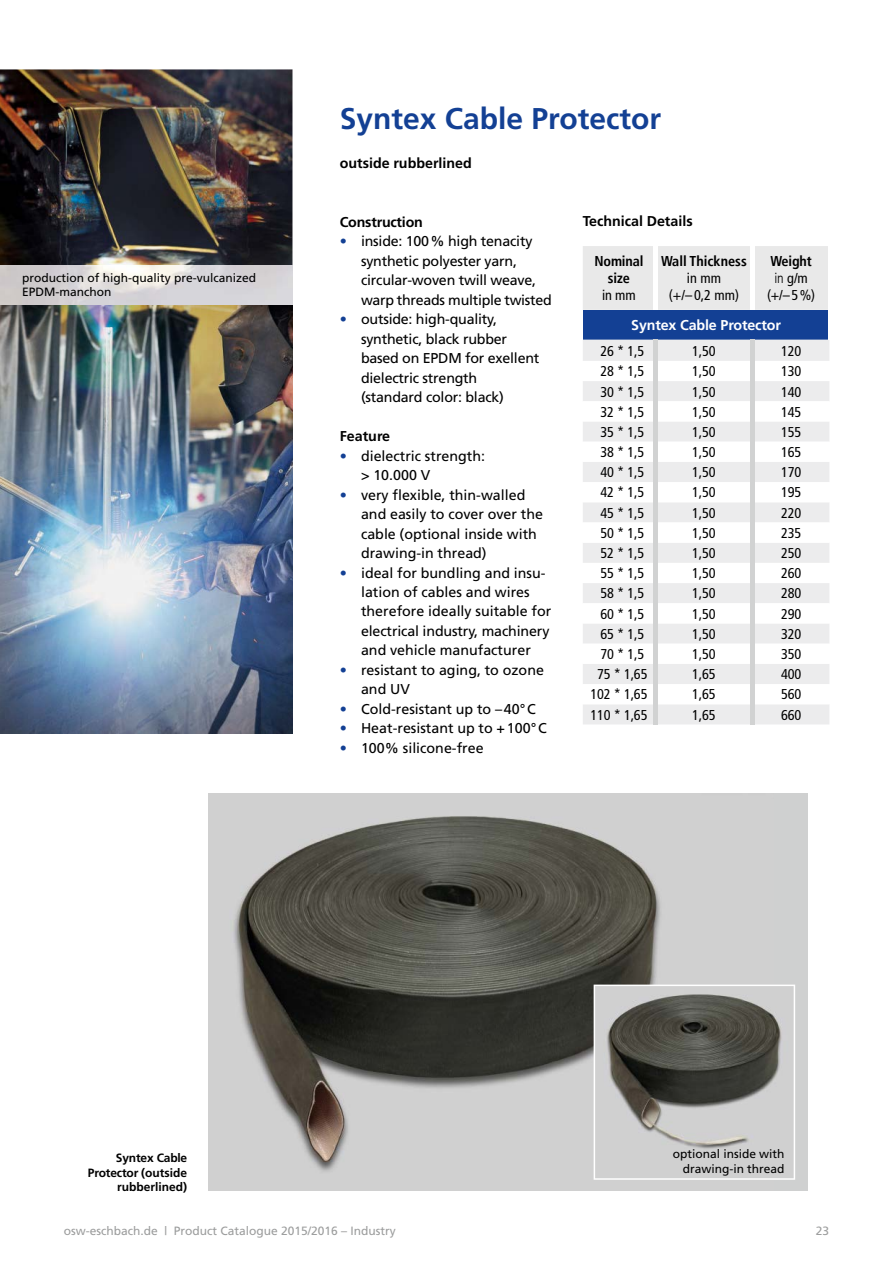
<style>
.page{position:relative;width:893px;height:1263px;background:#fff}
.page>*{position:absolute;margin:0;border:0;box-sizing:border-box;transform-origin:0 0}
.t1{font:700 30px "Frutiger";color:#134094}
.t2{font:14.25px/19.5px "Frutiger";color:#000}
.t3{font:condensed 14.25px/17.1px "Frutiger";letter-spacing:-.01em;color:#000;text-align:center}
.t4{font:700 14.25px "Frutiger";color:#000}
.t5{font:700 condensed 14.25px/17.1px "Frutiger LT";letter-spacing:-.01em;color:#000;text-align:center}
.t6{font:700 14.25px "Frutiger";letter-spacing:-.01em;color:#fff}
.t7{font:12px/14.4px "Frutiger";color:#000;text-align:right}
.t8{font:12px "Frutiger";color:#9c9d9d}
.t9{font:700 12px/14.4px "Frutiger";letter-spacing:-.015em;color:#000;text-align:right}
.s1{color:#134094}
.s2{font-family:"Frutiger LT";font-weight:300}
</style>
<div class="page">
<div style="left:208px;top:793px;width:600px;height:398px;background:#cfd0d0"></div>
<img style="left:234px;top:816px;width:426px;height:364px">
<svg style="left:594px;top:984px;width:201px;height:196px"></svg>
<div style="left:583px;top:246px;width:245px;height:64px;background:#e9e9e9"></div>
<div style="left:583px;top:310px;width:246px;height:30px;background:#134094"></div>
<div style="left:583px;top:340px;width:246px;height:384px;background:#ececed"></div>
<svg style="left:583px;top:361px;width:246px;height:343px"></svg>
<hr style="left:653px;top:246px;width:4px;height:64px;background:#fff">
<hr style="left:751px;top:246px;width:4px;height:64px;background:#fff">
<hr style="left:653px;top:340px;width:4px;height:21px;background:#d1d2d2">
<hr style="left:751px;top:340px;width:4px;height:21px;background:#d1d2d2">
<hr style="left:653px;top:361px;width:4px;height:20px;background:#d1d2d2">
<hr style="left:751px;top:361px;width:4px;height:20px;background:#d1d2d2">
<hr style="left:653px;top:381px;width:4px;height:20px;background:#d1d2d2">
<hr style="left:751px;top:381px;width:4px;height:20px;background:#d1d2d2">
<hr style="left:653px;top:401px;width:4px;height:20px;background:#d1d2d2">
<hr style="left:751px;top:401px;width:4px;height:20px;background:#d1d2d2">
<hr style="left:653px;top:421px;width:4px;height:21px;background:#d1d2d2">
<hr style="left:751px;top:421px;width:4px;height:21px;background:#d1d2d2">
<hr style="left:653px;top:442px;width:4px;height:20px;background:#d1d2d2">
<hr style="left:751px;top:442px;width:4px;height:20px;background:#d1d2d2">
<hr style="left:653px;top:462px;width:4px;height:20px;background:#d1d2d2">
<hr style="left:751px;top:462px;width:4px;height:20px;background:#d1d2d2">
<hr style="left:653px;top:482px;width:4px;height:20px;background:#d1d2d2">
<hr style="left:751px;top:482px;width:4px;height:20px;background:#d1d2d2">
<hr style="left:653px;top:502px;width:4px;height:20px;background:#d1d2d2">
<hr style="left:751px;top:502px;width:4px;height:20px;background:#d1d2d2">
<hr style="left:653px;top:522px;width:4px;height:21px;background:#d1d2d2">
<hr style="left:751px;top:522px;width:4px;height:21px;background:#d1d2d2">
<hr style="left:653px;top:543px;width:4px;height:20px;background:#d1d2d2">
<hr style="left:751px;top:543px;width:4px;height:20px;background:#d1d2d2">
<hr style="left:653px;top:563px;width:4px;height:20px;background:#d1d2d2">
<hr style="left:751px;top:563px;width:4px;height:20px;background:#d1d2d2">
<hr style="left:653px;top:583px;width:4px;height:20px;background:#d1d2d2">
<hr style="left:751px;top:583px;width:4px;height:20px;background:#d1d2d2">
<hr style="left:653px;top:603px;width:4px;height:20px;background:#d1d2d2">
<hr style="left:751px;top:603px;width:4px;height:20px;background:#d1d2d2">
<hr style="left:653px;top:623px;width:4px;height:21px;background:#d1d2d2">
<hr style="left:751px;top:623px;width:4px;height:21px;background:#d1d2d2">
<hr style="left:653px;top:644px;width:4px;height:20px;background:#d1d2d2">
<hr style="left:751px;top:644px;width:4px;height:20px;background:#d1d2d2">
<hr style="left:653px;top:664px;width:4px;height:20px;background:#d1d2d2">
<hr style="left:751px;top:664px;width:4px;height:20px;background:#d1d2d2">
<hr style="left:653px;top:684px;width:4px;height:20px;background:#d1d2d2">
<hr style="left:751px;top:684px;width:4px;height:20px;background:#d1d2d2">
<hr style="left:653px;top:704px;width:4px;height:20px;background:#d1d2d2">
<hr style="left:751px;top:704px;width:4px;height:20px;background:#d1d2d2">
<img style="left:0;top:69px;width:292px;height:197px">
<img style="left:0;top:305px;width:292px;height:429px">
<p class="t7" style="left:22px;top:270px;width:236px;text-align:left">production of high-quality pre-vulcanized<br>EPDM-manchon</p>
<h1 class="t1" style="left:340px;top:101px;width:323px">Syntex Cable Protector</h1>
<p class="t4" style="left:340px;top:155px;width:134px">outside rubberlined</p>
<p class="t4" style="left:340px;top:213px;width:85px">Construction</p>
<p class="t2" style="left:361px;top:231px;width:192px;text-indent:-21px"><span class="s1">•</span> inside: 100 % high tenacity synthetic polyester yarn, circular-woven twill weave, warp threads multiple twisted</p>
<p class="t2" style="left:361px;top:309px;width:180px;text-indent:-21px"><span class="s1">•</span> outside: high-quality, synthetic, black rubber based on EPDM for exellent dielectric strength (standard color: black)</p>
<p class="t4" style="left:340px;top:428px;width:52px">Feature</p>
<p class="t2" style="left:361px;top:446px;width:126px;text-indent:-21px"><span class="s1">•</span> dielectric strength: &gt; 10.000 V</p>
<p class="t2" style="left:361px;top:485px;width:183px;text-indent:-21px"><span class="s1">•</span> very flexible, thin-walled and easily to cover over the cable (optional inside with drawing-in thread)</p>
<p class="t2" style="left:361px;top:563px;width:192px;text-indent:-21px"><span class="s1">•</span> ideal for bundling and insu&shy;lation of cables and wires therefore ideally suitable for electrical industry, machinery and vehicle manufacturer</p>
<p class="t2" style="left:361px;top:660px;width:184px;text-indent:-21px"><span class="s1">•</span> resistant to aging, to ozone and UV</p>
<p class="t2" style="left:340px;top:699px;width:198px"><span class="s1">•</span> Cold-resistant up to – 40° C</p>
<p class="t2" style="left:340px;top:719px;width:209px"><span class="s1">•</span> Heat-resistant up to + 100° C</p>
<p class="t2" style="left:340px;top:738px;width:145px"><span class="s1">•</span> 100% silicone-free</p>
<p class="t4" style="left:583px;top:213px;width:111px">Technical Details</p>
<p class="t5" style="left:770px;top:253px;width:43px">Weight</p>
<p class="t3" style="left:767px;top:270px;width:50px"><span class="s2">in</span> g/m (+/– 5 %)</p>
<p class="t6" style="left:631px;top:317px;width:151px">Syntex Cable Protector</p>
<p class="t3" style="left:600px;top:342px;width:45px">26 * 1,5</p>
<p class="t3" style="left:692px;top:342px;width:25px">1,50</p>
<p class="t3" style="left:781px;top:342px;width:22px">120</p>
<p class="t3" style="left:600px;top:363px;width:45px">28 * 1,5</p>
<p class="t3" style="left:692px;top:363px;width:25px">1,50</p>
<p class="t3" style="left:781px;top:363px;width:22px">130</p>
<p class="t3" style="left:600px;top:383px;width:45px">30 * 1,5</p>
<p class="t3" style="left:692px;top:383px;width:25px">1,50</p>
<p class="t3" style="left:781px;top:383px;width:22px">140</p>
<p class="t3" style="left:600px;top:403px;width:45px">32 * 1,5</p>
<p class="t3" style="left:692px;top:403px;width:25px">1,50</p>
<p class="t3" style="left:781px;top:403px;width:22px">145</p>
<p class="t3" style="left:600px;top:423px;width:45px">35 * 1,5</p>
<p class="t3" style="left:692px;top:423px;width:25px">1,50</p>
<p class="t3" style="left:781px;top:423px;width:22px">155</p>
<p class="t3" style="left:600px;top:444px;width:45px">38 * 1,5</p>
<p class="t3" style="left:692px;top:444px;width:25px">1,50</p>
<p class="t3" style="left:781px;top:444px;width:22px">165</p>
<p class="t3" style="left:600px;top:464px;width:45px">40 * 1,5</p>
<p class="t3" style="left:692px;top:464px;width:25px">1,50</p>
<p class="t3" style="left:781px;top:464px;width:22px">170</p>
<p class="t3" style="left:600px;top:484px;width:45px">42 * 1,5</p>
<p class="t3" style="left:692px;top:484px;width:25px">1,50</p>
<p class="t3" style="left:781px;top:484px;width:22px">195</p>
<p class="t3" style="left:600px;top:504px;width:45px">45 * 1,5</p>
<p class="t3" style="left:692px;top:504px;width:25px">1,50</p>
<p class="t3" style="left:781px;top:504px;width:22px">220</p>
<p class="t3" style="left:600px;top:524px;width:45px">50 * 1,5</p>
<p class="t3" style="left:692px;top:524px;width:25px">1,50</p>
<p class="t3" style="left:781px;top:524px;width:22px">235</p>
<p class="t3" style="left:600px;top:545px;width:45px">52 * 1,5</p>
<p class="t3" style="left:692px;top:545px;width:25px">1,50</p>
<p class="t3" style="left:781px;top:545px;width:22px">250</p>
<p class="t3" style="left:600px;top:565px;width:45px">55 * 1,5</p>
<p class="t3" style="left:692px;top:565px;width:25px">1,50</p>
<p class="t3" style="left:781px;top:565px;width:22px">260</p>
<p class="t3" style="left:600px;top:585px;width:45px">58 * 1,5</p>
<p class="t3" style="left:692px;top:585px;width:25px">1,50</p>
<p class="t3" style="left:781px;top:585px;width:22px">280</p>
<p class="t3" style="left:600px;top:605px;width:45px">60 * 1,5</p>
<p class="t3" style="left:692px;top:605px;width:25px">1,50</p>
<p class="t3" style="left:781px;top:605px;width:22px">290</p>
<p class="t3" style="left:600px;top:625px;width:45px">65 * 1,5</p>
<p class="t3" style="left:692px;top:625px;width:25px">1,50</p>
<p class="t3" style="left:781px;top:625px;width:22px">320</p>
<p class="t3" style="left:600px;top:646px;width:45px">70 * 1,5</p>
<p class="t3" style="left:692px;top:646px;width:25px">1,50</p>
<p class="t3" style="left:781px;top:646px;width:22px">350</p>
<p class="t3" style="left:597px;top:666px;width:52px">75 * 1,65</p>
<p class="t3" style="left:692px;top:666px;width:25px">1,65</p>
<p class="t3" style="left:781px;top:666px;width:22px">400</p>
<p class="t3" style="left:590px;top:686px;width:59px">102 * 1,65</p>
<p class="t3" style="left:692px;top:686px;width:25px">1,65</p>
<p class="t3" style="left:781px;top:686px;width:22px">560</p>
<p class="t3" style="left:590px;top:706px;width:59px">110 * 1,65</p>
<p class="t3" style="left:692px;top:706px;width:25px">1,65</p>
<p class="t3" style="left:781px;top:706px;width:22px">660</p>
<p class="t5" style="left:594px;top:253px;width:51px">Nominal size</p>
<p class="t3" style="left:602px;top:287px;width:35px">in mm</p>
<p class="t5" style="left:661px;top:253px;width:87px">Wall Thickness</p>
<p class="t3" style="left:669px;top:270px;width:72px">in mm<br>(+/– 0,2 mm)</p>
<p class="t9" style="left:88px;top:1151px;width:101px">Syntex Cable<br>Protector (outside rubberlined)</p>
<p class="t7" style="left:673px;top:1147px;width:113px">optional inside with drawing-in thread</p>
<p class="t8" style="left:64px;top:1224px;width:334px">osw-eschbach.de | Product Catalogue 2015/2016 – Industry</p>
<p class="t8" style="left:816px;top:1224px;width:15px">23</p>
</div>
